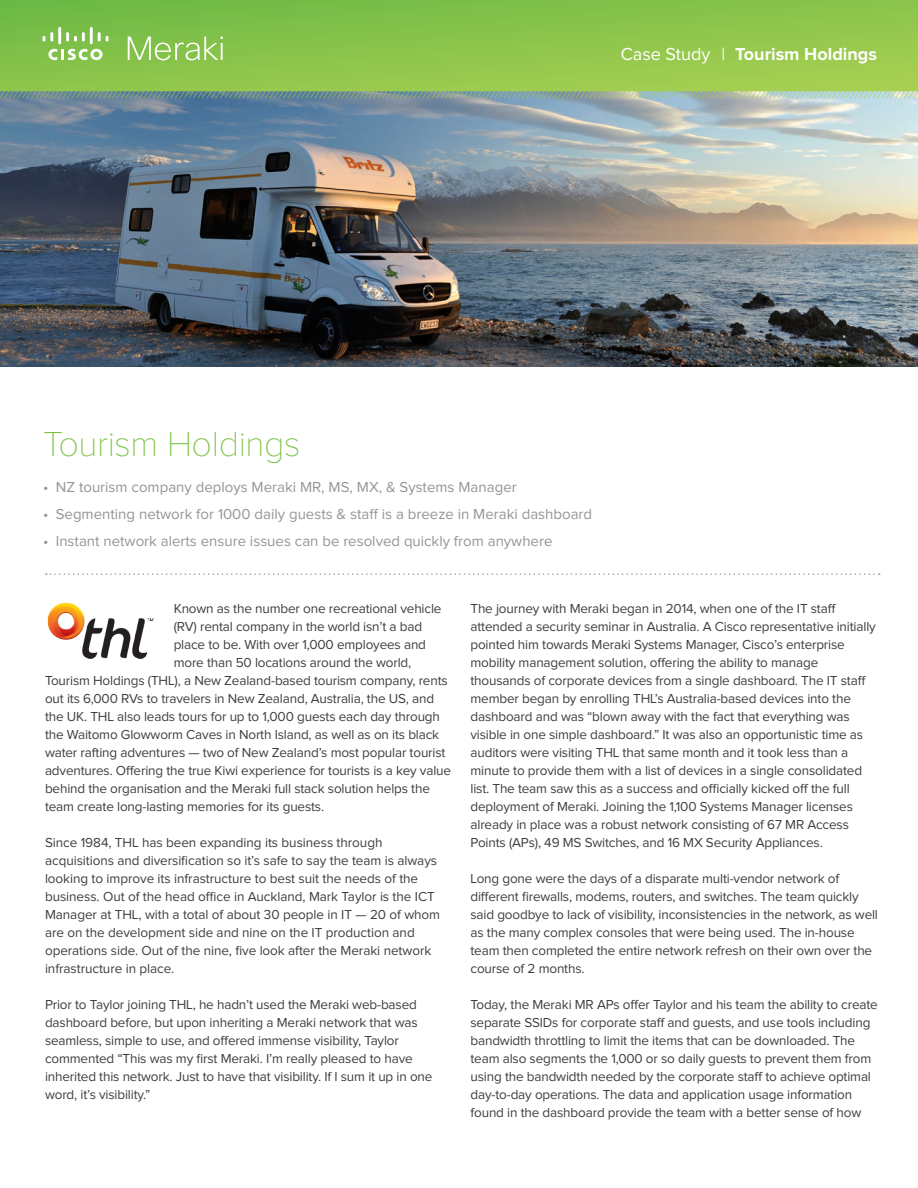
<style>
.page{position:relative;width:918px;height:1188px;background:#fff}
.page>*{position:absolute;margin:0;border:0;box-sizing:border-box;transform-origin:0 0}
.t1{font:100 36px "Proxima Nova T";letter-spacing:-.01em;color:#79c142}
.Main_Title{font:700 18px "Proxima Nova";color:#fff}
.t2{font:15px "Proxima Nova";color:#939598}
.t3{font:13.5px/18px "Proxima Nova";letter-spacing:-.01em;color:#3e3e3f}
.s1{font-weight:400}
</style>
<div class="page">
<svg style="left:46px;top:573px;width:834px;height:2px"></svg>
<img style="left:48px;top:602px;width:106px;height:56px">
<img style="left:0;top:98px;width:918px;height:269px">
<svg style="left:0;top:0;width:918px;height:98px;background:#8bc251"></svg>
<svg style="left:48px;top:49px;width:55px;height:11px"></svg>
<svg style="left:43px;top:32px;width:10px;height:10px"></svg>
<hr style="left:58px;top:27px;width:3px;height:17px;background:#fff">
<svg style="left:66px;top:32px;width:19px;height:10px"></svg>
<hr style="left:90px;top:27px;width:3px;height:17px;background:#fff">
<svg style="left:98px;top:32px;width:10px;height:10px"></svg>
<svg style="left:128px;top:37px;width:95px;height:23px;background:#9fcf73"></svg>
<p class="Main_Title" style="left:621px;top:44px;width:258px"><span class="s1">Case Study |</span> Tourism Holdings</p>
<h1 class="t1" style="left:43px;top:417px;width:259px">Tourism Holdings</h1>
<p class="t2" style="left:43px;top:478px;width:475px">• NZ tourism company deploys Meraki MR, MS, MX, &amp; Systems Manager</p>
<p class="t2" style="left:43px;top:505px;width:551px">• Segmenting network for 1000 daily guests &amp; staff is a breeze in Meraki dashboard</p>
<p class="t2" style="left:43px;top:532px;width:511px">• Instant network alerts ensure issues can be resolved quickly from anywhere</p>
<p class="t3" style="left:174px;top:600px;width:269px">Known as the number one recreational vehicle</p>
<p class="t3" style="left:174px;top:618px;width:250px">(RV) rental company in the world isn’t a bad</p>
<p class="t3" style="left:174px;top:636px;width:254px">place to be. With over 1,000 employees and</p>
<p class="t3" style="left:174px;top:654px;width:239px">more than 50 locations around the world,</p>
<p class="t3" style="left:45px;top:672px;width:404px">Tourism Holdings (THL), a New Zealand-based tourism company, rents</p>
<p class="t3" style="left:45px;top:690px;width:391px">out its 6,000 RVs to travelers in New Zealand, Australia, the US, and</p>
<p class="t3" style="left:45px;top:708px;width:396px">the UK. THL also leads tours for up to 1,000 guests each day through</p>
<p class="t3" style="left:45px;top:726px;width:396px">the Waitomo Glowworm Caves in North Island, as well as on its black</p>
<p class="t3" style="left:45px;top:744px;width:402px">water rafting adventures — two of New Zealand’s most popular tourist</p>
<p class="t3" style="left:45px;top:762px;width:408px">adventures. Offering the true Kiwi experience for tourists is a key value</p>
<p class="t3" style="left:45px;top:780px;width:386px">behind the organisation and the Meraki full stack solution helps the</p>
<p class="t3" style="left:45px;top:798px;width:281px">team create long-lasting memories for its guests.</p>
<p class="t3" style="left:45px;top:834px;width:397px">Since 1984, THL has been expanding its business through acquisitions and diversification so it’s safe to say the team is always looking to improve its infrastructure to best suit the needs of the business. Out of the head office in Auckland, Mark Taylor is the ICT Manager at THL, with a total of about 30 people in IT — 20 of whom are on the development side and nine on the IT production and operations side. Out of the nine, five look after the Meraki network infrastructure in place.</p>
<p class="t3" style="left:45px;top:996px;width:389px">Prior to Taylor joining THL, he hadn’t used the Meraki web-based dashboard before, but upon inheriting a Meraki network that was seamless, simple to use, and offered immense visibility, Taylor commented “This was my first Meraki. I’m really pleased to have inherited this network. Just to have that visibility. If I sum it up in one word, it’s visibility.”</p>
<p class="t3" style="left:471px;top:600px;width:407px">The journey with Meraki began in 2014, when one of the IT staff attended a security seminar in Australia. A Cisco representative initially pointed him towards Meraki Systems Manager, Cisco’s enterprise mobility management solution, offering the ability to manage thousands of corporate devices from a single dashboard. The IT staff member began by enrolling THL’s Australia-based devices into the dashboard and was “blown away with the fact that everything was visible in one simple dashboard.” It was also an opportunistic time as auditors were visiting THL that same month and it took less than a minute to provide them with a list of devices in a single consolidated list. The team saw this as a success and officially kicked off the full deployment of Meraki. Joining the 1,100 Systems Manager licenses already in place was a robust network consisting of 67 MR Access Points (APs), 49 MS Switches, and 16 MX Security Appliances.</p>
<p class="t3" style="left:471px;top:870px;width:409px">Long gone were the days of a disparate multi-vendor network of different firewalls, modems, routers, and switches. The team quickly said goodbye to lack of visibility, inconsistencies in the network, as well as the many complex consoles that were being used. The in-house team then completed the entire network refresh on their own over the course of 2 months.</p>
<p class="t3" style="left:471px;top:996px;width:409px">Today, the Meraki MR APs offer Taylor and his team the ability to create separate SSIDs for corporate staff and guests, and use tools including bandwidth throttling to limit the items that can be downloaded. The team also segments the 1,000 or so daily guests to prevent them from using the bandwidth needed by the corporate staff to achieve optimal day-to-day operations. The data and application usage information found in the dashboard provide the team with a better sense of how</p>
</div>
